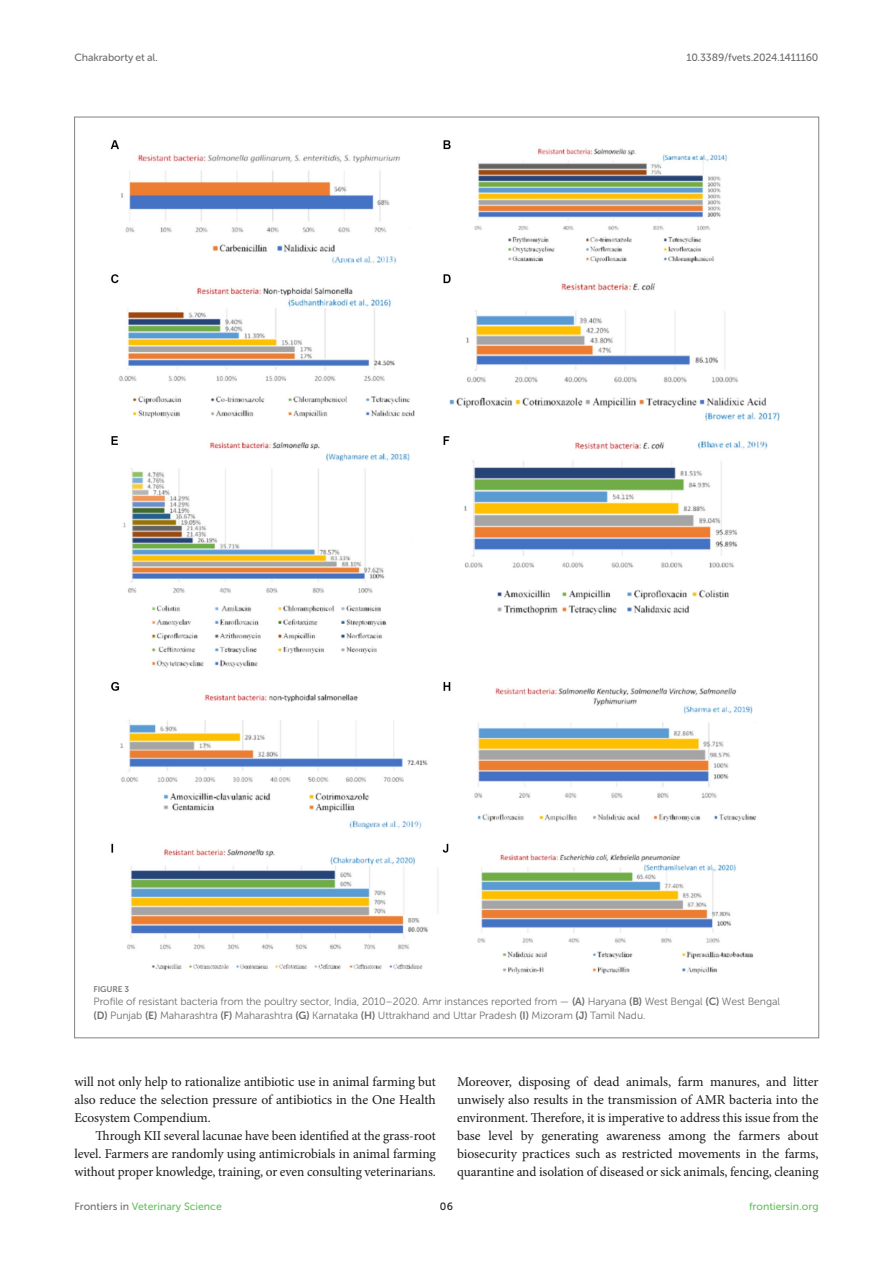
<style>
.page{position:relative;width:893px;height:1263px;background:#fff}
.page>*{position:absolute;margin:0;border:0;box-sizing:border-box;transform-origin:0 0}
.TEXT{font:13.5px/18px "Minion Pro";letter-spacing:-.005em;color:#1b1c1b;text-align:justify}
.TEXT_FLUSH{font:13.5px/18px "Minion Pro";letter-spacing:-.005em;color:#1b1c1b;text-align:justify}
.FIG_LEG{font:10.5px/13.5px "Museo Sans 300";letter-spacing:-.01em;color:#706f70}
.t1{font:10.5px "Museo Sans 500";color:#65c161}
.t2{font:10.5px "Museo Sans 500";letter-spacing:-.015em;color:#706f70}
.t3{font:10.5px "Museo Sans 500";color:#1b1c1b}
.FIG_HD{font:8.25px "Museo Sans 700";letter-spacing:-.01em;color:#7e7f7f}
.s1{font-family:"Museo Sans 700"}
.s2{color:#706f70}
</style>
<div class="page">
<img style="left:110px;top:140px;width:670px;height:833px">
<p class="t2" style="left:74px;top:51px;width:85px">Chakraborty et al.</p>
<p class="t2" style="left:686px;top:51px;width:134px">10.3389/fvets.2024.1411160</p>
<p class="FIG_HD" style="left:94px;top:984px;width:37px">FIGURE 3</p>
<p class="FIG_LEG" style="left:94px;top:995px;width:688px">Profile of resistant bacteria from the poultry sector, India, 2010–2020. Amr instances reported from — <span class="s1">(A)</span> Haryana <span class="s1">(B)</span> West Bengal <span class="s1">(C)</span> West Bengal <span class="s1">(D)</span> Punjab <span class="s1">(E)</span> Maharashtra <span class="s1">(F)</span> Maharashtra <span class="s1">(G)</span> Karnataka <span class="s1">(H)</span> Uttrakhand and Uttar Pradesh <span class="s1">(I)</span> Mizoram <span class="s1">(J)</span> Tamil Nadu.</p>
<p class="TEXT_FLUSH" style="left:74px;top:1073px;width:363px">will not only help to rationalize antibiotic use in animal farming but also reduce the selection pressure of antibiotics in the One Health Ecosystem Compendium.</p>
<p class="TEXT" style="left:74px;top:1127px;width:363px;text-indent:21px">Through KII several lacunae have been identified at the grass-root level. Farmers are randomly using antimicrobials in animal farming without proper knowledge, training, or even consulting veterinarians.</p>
<p class="TEXT" style="left:457px;top:1073px;width:363px">Moreover, disposing of dead animals, farm manures, and litter unwisely also results in the transmission of AMR bacteria into the environment. Therefore, it is imperative to address this issue from the base level by generating awareness among the farmers about biosecurity practices such as restricted movements in the farms, quarantine and isolation of diseased or sick animals, fencing, cleaning</p>
<p class="t1" style="left:74px;top:1200px;width:149px"><span class="s2">Frontiers in</span> Veterinary Science</p>
<p class="t3" style="left:440px;top:1200px;width:15px">06</p>
<p class="t1" style="left:749px;top:1200px;width:71px">frontiersin.org</p>
</div>
